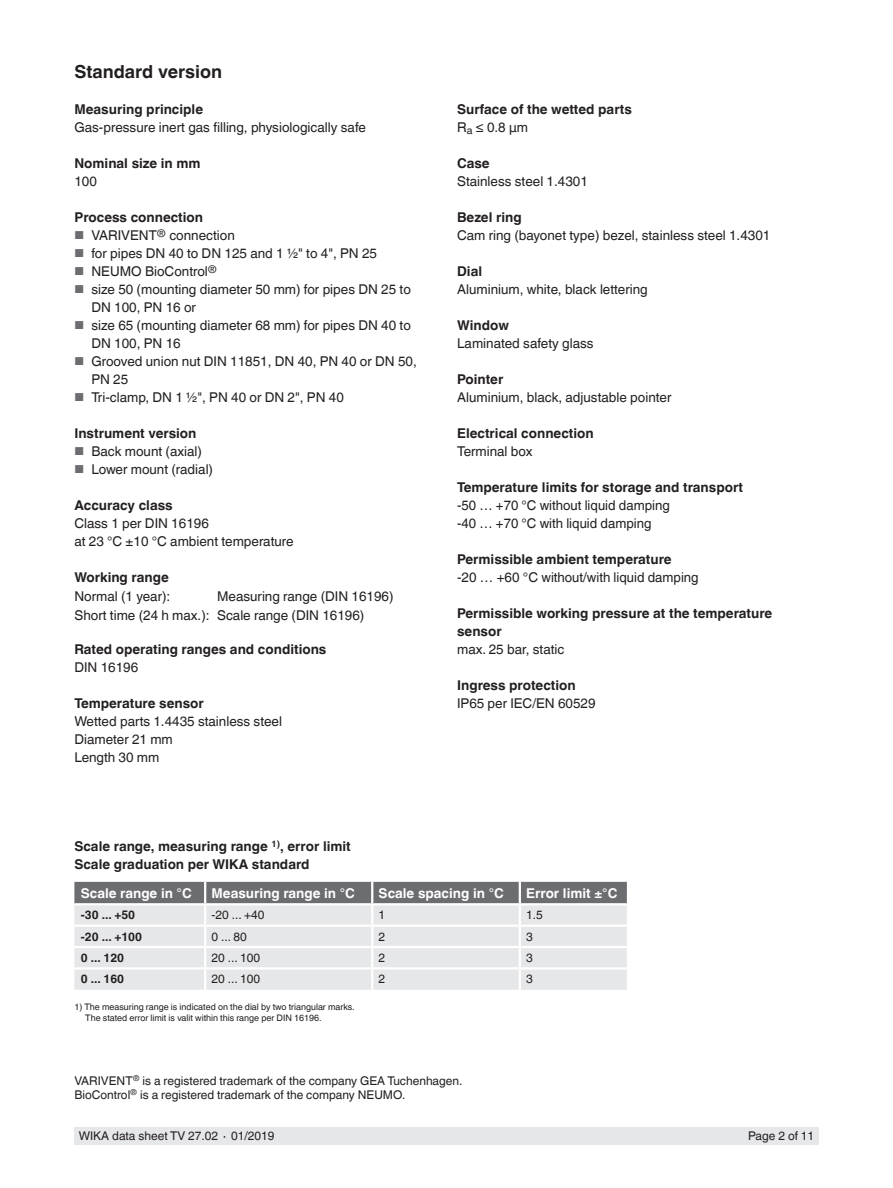
<style>
.page{position:relative;width:893px;height:1188px;background:#fff}
.page>*{position:absolute;margin:0;border:0;box-sizing:border-box;transform-origin:0 0}
.t1{font:700 18px "Helvetica World";color:#231f20}
.t2{font:13.5px/18px "Helvetica World";color:#231f20}
.t3{font:700 13.5px/18px "Helvetica World";color:#231f20}
.t4{font:700 13.5px "Helvetica World";color:#fff}
.t5{font:12px/13.5px "Helvetica World";color:#231f20}
.t6{font:700 12px "Helvetica World";color:#231f20}
.t7{font:9px/10.5px "Helvetica World";color:#231f20}
.s1{font-size:11.55px;color:#6c6d70}
.s2{font-weight:400}
</style>
<div class="page">
<div style="left:74px;top:1128px;width:745px;height:17px;background:#e6e7e9"></div>
<div style="left:74px;top:882px;width:553px;height:21px;background:#6c6d70"></div>
<div style="left:74px;top:905px;width:553px;height:85px;background:#e6e7e9"></div>
<hr style="left:204px;top:882px;width:2px;height:21px;background:#fff">
<hr style="left:371px;top:882px;width:2px;height:21px;background:#fff">
<hr style="left:519px;top:882px;width:2px;height:21px;background:#fff">
<hr style="left:204px;top:905px;width:2px;height:20px;background:#fff">
<hr style="left:371px;top:905px;width:2px;height:20px;background:#fff">
<hr style="left:519px;top:905px;width:2px;height:20px;background:#fff">
<hr style="left:74px;top:925px;width:131px;height:2px;background:#fff">
<hr style="left:205px;top:925px;width:167px;height:2px;background:#fff">
<hr style="left:372px;top:925px;width:148px;height:2px;background:#fff">
<hr style="left:520px;top:925px;width:107px;height:2px;background:#fff">
<hr style="left:74px;top:946px;width:131px;height:2px;background:#fff">
<hr style="left:205px;top:946px;width:167px;height:2px;background:#fff">
<svg style="left:204px;top:927px;width:2px;height:40px"></svg>
<hr style="left:372px;top:946px;width:148px;height:2px;background:#fff">
<svg style="left:371px;top:927px;width:2px;height:40px"></svg>
<hr style="left:520px;top:946px;width:107px;height:2px;background:#fff">
<svg style="left:519px;top:927px;width:2px;height:40px"></svg>
<hr style="left:74px;top:967px;width:131px;height:3px;background:#fff">
<hr style="left:205px;top:967px;width:167px;height:3px;background:#fff">
<hr style="left:204px;top:970px;width:2px;height:20px;background:#fff">
<hr style="left:372px;top:967px;width:148px;height:3px;background:#fff">
<hr style="left:371px;top:970px;width:2px;height:20px;background:#fff">
<hr style="left:520px;top:967px;width:107px;height:3px;background:#fff">
<hr style="left:519px;top:970px;width:2px;height:20px;background:#fff">
<h1 class="t1" style="left:74px;top:61px;width:149px">Standard version</h1>
<p class="t3" style="left:74px;top:100px;width:130px">Measuring principle</p>
<p class="t2" style="left:74px;top:118px;width:293px">Gas-pressure inert gas filling, physiologically safe</p>
<p class="t3" style="left:74px;top:154px;width:128px">Nominal size in mm</p>
<p class="t2" style="left:74px;top:172px;width:24px">100</p>
<p class="t3" style="left:74px;top:208px;width:130px">Process connection</p>
<p class="t2" style="left:74px;top:226px;width:162px"><span class="s1">■</span> VARIVENT<sup>®</sup> connection</p>
<p class="t2" style="left:74px;top:244px;width:304px"><span class="s1">■</span> for pipes DN 40 to DN 125 and 1 ½" to 4", PN 25</p>
<p class="t2" style="left:74px;top:262px;width:144px"><span class="s1">■</span> NEUMO BioControl<sup>®</sup></p>
<p class="t2" style="left:91px;top:280px;width:321px;text-indent:-17px"><span class="s1">■</span> size 50 (mounting diameter 50 mm) for pipes DN 25 to<br>DN 100, PN 16 or</p>
<p class="t2" style="left:91px;top:316px;width:321px;text-indent:-17px"><span class="s1">■</span> size 65 (mounting diameter 68 mm) for pipes DN 40 to<br>DN 100, PN 16</p>
<p class="t2" style="left:91px;top:352px;width:327px;text-indent:-17px"><span class="s1">■</span> Grooved union nut DIN 11851, DN 40, PN 40 or DN 50,<br>PN 25</p>
<p class="t2" style="left:74px;top:388px;width:271px"><span class="s1">■</span> Tri-clamp, DN 1 ½", PN 40 or DN 2", PN 40</p>
<p class="t3" style="left:74px;top:424px;width:124px">Instrument version</p>
<p class="t2" style="left:74px;top:442px;width:129px"><span class="s1">■</span> Back mount (axial)</p>
<p class="t2" style="left:74px;top:460px;width:140px"><span class="s1">■</span> Lower mount (radial)</p>
<p class="t3" style="left:74px;top:496px;width:100px">Accuracy class</p>
<p class="t2" style="left:74px;top:514px;width:221px">Class 1 per DIN 16196<br>at 23 °C ±10 °C ambient temperature</p>
<p class="t3" style="left:74px;top:568px;width:96px">Working range</p>
<p class="t2" style="left:74px;top:588px;width:97px">Normal (1 year):</p>
<p class="t2" style="left:74px;top:588px;width:321px;text-indent:143px">Measuring range (DIN 16196)<br>Short time (24 h max.): Scale range (DIN 16196)</p>
<p class="t3" style="left:74px;top:640px;width:254px">Rated operating ranges and conditions</p>
<p class="t2" style="left:74px;top:658px;width:65px">DIN 16196</p>
<p class="t3" style="left:74px;top:694px;width:131px">Temperature sensor</p>
<p class="t2" style="left:74px;top:712px;width:209px">Wetted parts 1.4435 stainless steel<br>Diameter 21 mm<br>Length 30 mm</p>
<p class="t3" style="left:74px;top:838px;width:278px">Scale range, measuring range <sup>1)</sup>, error limit<br>Scale graduation per WIKA standard</p>
<p class="t3" style="left:457px;top:100px;width:176px">Surface of the wetted parts<br><span class="s2">R</span><sub>a</sub> <span class="s2">≤ 0.8 µm</span></p>
<p class="t3" style="left:457px;top:154px;width:34px">Case</p>
<p class="t2" style="left:457px;top:172px;width:132px">Stainless steel 1.4301</p>
<p class="t3" style="left:457px;top:208px;width:66px">Bezel ring</p>
<p class="t2" style="left:457px;top:226px;width:315px">Cam ring (bayonet type) bezel, stainless steel 1.4301</p>
<p class="t3" style="left:457px;top:262px;width:26px">Dial</p>
<p class="t2" style="left:457px;top:280px;width:192px">Aluminium, white, black lettering</p>
<p class="t3" style="left:457px;top:316px;width:53px">Window</p>
<p class="t2" style="left:457px;top:334px;width:138px">Laminated safety glass</p>
<p class="t3" style="left:457px;top:370px;width:48px">Pointer</p>
<p class="t2" style="left:457px;top:388px;width:216px">Aluminium, black, adjustable pointer</p>
<p class="t3" style="left:457px;top:424px;width:138px">Electrical connection</p>
<p class="t2" style="left:457px;top:442px;width:77px">Terminal box</p>
<p class="t3" style="left:457px;top:478px;width:287px">Temperature limits for storage and transport</p>
<p class="t2" style="left:457px;top:496px;width:214px">-50 … +70 °C without liquid damping -40 … +70 °C with liquid damping</p>
<p class="t3" style="left:457px;top:550px;width:216px">Permissible ambient temperature</p>
<p class="t2" style="left:457px;top:568px;width:243px">-20 … +60 °C without/with liquid damping</p>
<p class="t3" style="left:457px;top:604px;width:317px">Permissible working pressure at the temperature sensor</p>
<p class="t2" style="left:457px;top:640px;width:109px">max. 25 bar, static</p>
<p class="t3" style="left:457px;top:676px;width:120px">Ingress protection</p>
<p class="t2" style="left:457px;top:694px;width:140px">IP65 per IEC/EN 60529</p>
<p class="t4" style="left:81px;top:885px;width:112px">Scale range in °C</p>
<p class="t4" style="left:212px;top:885px;width:145px">Measuring range in °C</p>
<p class="t4" style="left:379px;top:885px;width:127px">Scale spacing in °C</p>
<p class="t4" style="left:526px;top:885px;width:93px">Error limit ±°C</p>
<p class="t6" style="left:81px;top:908px;width:56px">-30 ... +50</p>
<p class="t5" style="left:212px;top:908px;width:54px">-20 ... +40</p>
<p class="t5" style="left:379px;top:908px;width:8px">1</p>
<p class="t5" style="left:526px;top:908px;width:18px">1.5</p>
<p class="t6" style="left:81px;top:930px;width:63px">-20 ... +100</p>
<p class="t5" style="left:212px;top:930px;width:37px">0 ... 80</p>
<p class="t5" style="left:379px;top:930px;width:8px">2</p>
<p class="t5" style="left:526px;top:930px;width:8px">3</p>
<p class="t6" style="left:81px;top:951px;width:45px">0 ... 120</p>
<p class="t5" style="left:212px;top:951px;width:50px">20 ... 100</p>
<p class="t5" style="left:379px;top:951px;width:8px">2</p>
<p class="t5" style="left:526px;top:951px;width:8px">3</p>
<p class="t6" style="left:81px;top:972px;width:45px">0 ... 160</p>
<p class="t5" style="left:212px;top:973px;width:50px">20 ... 100</p>
<p class="t5" style="left:379px;top:973px;width:8px">2</p>
<p class="t5" style="left:526px;top:973px;width:8px">3</p>
<p class="t7" style="left:85px;top:1002px;width:271px;text-indent:-11px">1) The measuring range is indicated on the dial by two triangular marks.<br>The stated error limit is valit within this range per DIN 16196.</p>
<p class="t5" style="left:74px;top:1075px;width:390px">VARIVENT<sup>®</sup> is a registered trademark of the company GEA Tuchenhagen.<br>BioControl<sup>®</sup> is a registered trademark of the company NEUMO.</p>
<p class="t5" style="left:79px;top:1130px;width:197px">WIKA data sheet TV 27.02 ∙ 01/2019</p>
<p class="t5" style="left:748px;top:1130px;width:68px">Page 2 of 11</p>
</div>
